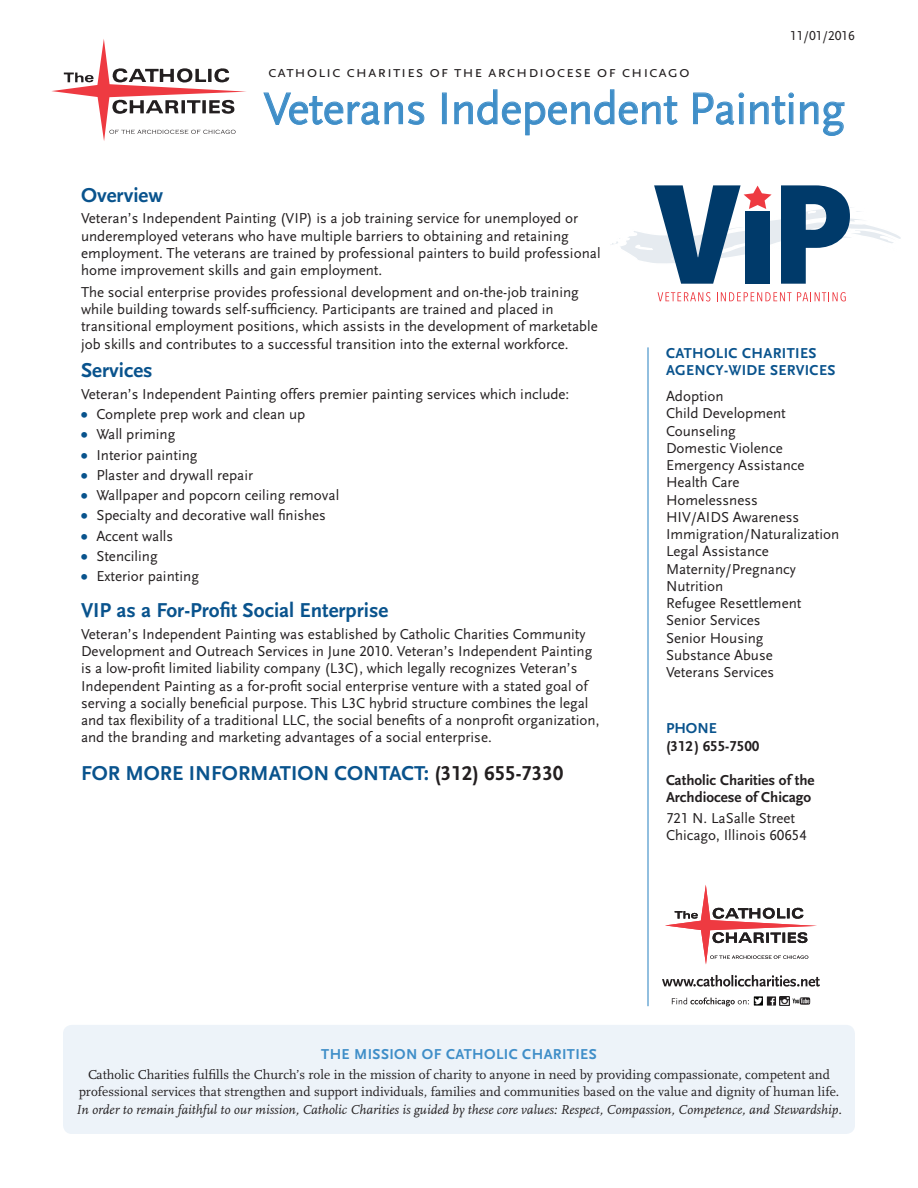
<style>
.page{position:relative;width:918px;height:1188px;background:#fff}
.page>*{position:absolute;margin:0;border:0;box-sizing:border-box;transform-origin:0 0}
.FS_Banner_HEAD-36{font:46.5px "Scala Sans LF";letter-spacing:-.01em;color:#3f8ec8}
.FS_Left-Col_SUBHEAD{font:700 21px "Scala Sans LF";color:#09538d}
.FS_Left-Col_BODY{font:700 21px "Scala Sans LF";color:#09538d}
.t1{font:16.5px "Scala Sans LF Caps";letter-spacing:.05em;color:#231f20}
.FS_Left-Col_BODY-2{font:15px/17.2px "Scala Sans LF";color:#231f20}
.FS_Left-Col_BULLETS{font:15px "Scala Sans LF";color:#231f20}
.t2{font:700 15px/17.2px "Scala Sans LF";color:#231f20}
.t3{font:700 15px/16.5px "Scala Sans LF";letter-spacing:.02em;color:#09538d}
.t4{font:700 15px "Scala Sans LF";letter-spacing:.025em;color:#3f8ec8}
.t5{font:13.5px/17.2px "Scala LF";color:#231f20;text-align:center}
.t6{font:italic 13.5px "Scala LF";color:#231f20}
.t7{font:13.5px "Scala Sans LF";color:#231f20}
.s1{font-weight:700;font-size:18px;color:#09538d}
.s2{color:#231f20}
</style>
<div class="page">
<div style="left:63px;top:1025px;width:792px;height:109px;background:#edf3f9;border-radius:9px"></div>
<hr style="left:647px;top:347px;width:2px;height:659px;background:#3f8ec8">
<div style="left:767px;top:996px;width:9px;height:10px;background:#231f20"></div>
<svg style="left:771px;top:996px;width:39px;height:10px"></svg>
<svg style="left:754px;top:996px;width:9px;height:10px"></svg>
<svg style="left:672px;top:997px;width:90px;height:10px"></svg>
<svg style="left:662px;top:975px;width:158px;height:12px"></svg>
<svg style="left:665px;top:885px;width:152px;height:79px"></svg>
<svg style="left:263px;top:92px;width:162px;height:33px"></svg>
<div style="left:442px;top:93px;width:5px;height:31px;border:1px solid #3f8ec8"></div>
<svg style="left:454px;top:89px;width:224px;height:47px"></svg>
<svg style="left:693px;top:92px;width:51px;height:33px"></svg>
<svg style="left:750px;top:92px;width:44px;height:33px"></svg>
<svg style="left:800px;top:101px;width:45px;height:35px"></svg>
<svg style="left:51px;top:39px;width:195px;height:102px"></svg>
<svg style="left:611px;top:185px;width:290px;height:99px"></svg>
<svg style="left:658px;top:292px;width:52px;height:10px"></svg>
<svg style="left:717px;top:292px;width:129px;height:9px"></svg>
<p class="t7" style="left:790px;top:28px;width:66px">11/01/2016</p>
<p class="t1" style="left:268px;top:63px;width:423px">catholic charities of the archdiocese of chicago</p>
<p class="FS_Banner_HEAD-36" style="left:264px;top:83px;width:583px">Veterans Independent Painting</p>
<p class="FS_Left-Col_BODY" style="left:81px;top:184px;width:84px">Overview</p>
<p class="FS_Left-Col_BODY-2" style="left:81px;top:210px;width:521px">Veteran’s Independent Painting (VIP) is a job training service for unemployed or underemployed veterans who have multiple barriers to obtaining and retaining employment. The veterans are trained by professional painters to build professional home improvement skills and gain employment.</p>
<p class="FS_Left-Col_BODY-2" style="left:81px;top:284px;width:518px">The social enterprise provides professional development and on-the-job training while building towards self-sufficiency. Participants are trained and placed in transitional employment positions, which assists in the development of marketable job skills and contributes to a successful transition into the external workforce.</p>
<p class="FS_Left-Col_BODY" style="left:81px;top:359px;width:73px">Services</p>
<p class="FS_Left-Col_BULLETS" style="left:81px;top:386px;width:490px">Veteran’s Independent Painting offers premier painting services which include:</p>
<p class="FS_Left-Col_BODY-2" style="left:81px;top:406px;width:226px"><span class="s1">•</span> Complete prep work and clean up</p>
<p class="FS_Left-Col_BODY-2" style="left:81px;top:426px;width:96px"><span class="s1">•</span> Wall priming</p>
<p class="FS_Left-Col_BODY-2" style="left:81px;top:446px;width:118px"><span class="s1">•</span> Interior painting</p>
<p class="FS_Left-Col_BODY-2" style="left:81px;top:467px;width:174px"><span class="s1">•</span> Plaster and drywall repair</p>
<p class="FS_Left-Col_BODY-2" style="left:81px;top:487px;width:260px"><span class="s1">•</span> Wallpaper and popcorn ceiling removal</p>
<p class="FS_Left-Col_BODY-2" style="left:81px;top:507px;width:246px"><span class="s1">•</span> Specialty and decorative wall finishes</p>
<p class="FS_Left-Col_BODY-2" style="left:81px;top:527px;width:94px"><span class="s1">•</span> Accent walls</p>
<p class="FS_Left-Col_BODY-2" style="left:81px;top:548px;width:78px"><span class="s1">•</span> Stenciling</p>
<p class="FS_Left-Col_BODY-2" style="left:81px;top:568px;width:119px"><span class="s1">•</span> Exterior painting</p>
<p class="FS_Left-Col_SUBHEAD" style="left:81px;top:599px;width:309px">VIP as a For-Profit Social Enterprise</p>
<p class="FS_Left-Col_BODY-2" style="left:81px;top:626px;width:520px">Veteran’s Independent Painting was established by Catholic Charities Community Development and Outreach Services in June 2010. Veteran’s Independent Painting is a low-profit limited liability company (L3C), which legally recognizes Veteran’s Independent Painting as a for-profit social enterprise venture with a stated goal of serving a socially beneficial purpose. This L3C hybrid structure combines the legal and tax flexibility of a traditional LLC, the social benefits of a nonprofit organization, and the branding and marketing advantages of a social enterprise.</p>
<p class="FS_Left-Col_SUBHEAD" style="left:81px;top:762px;width:484px">FOR MORE INFORMATION CONTACT: <span class="s2">(312) 655-7330</span></p>
<p class="t3" style="left:666px;top:346px;width:171px">CATHOLIC CHARITIES<br>AGENCY-WIDE SERVICES</p>
<p class="FS_Left-Col_BODY-2" style="left:666px;top:388px;width:175px">Adoption<br>Child Development<br>Counseling<br>Domestic Violence<br>Emergency Assistance<br>Health Care<br>Homelessness<br>HIV/AIDS Awareness<br>Immigration/Naturalization<br>Legal Assistance<br>Maternity/Pregnancy<br>Nutrition<br>Refugee Resettlement<br>Senior Services<br>Senior Housing<br>Substance Abuse<br>Veterans Services</p>
<p class="t3" style="left:666px;top:721px;width:52px">PHONE</p>
<p class="t2" style="left:666px;top:738px;width:95px">(312) 655-7500</p>
<p class="t2" style="left:666px;top:772px;width:150px">Catholic Charities of the<br>Archdiocese of Chicago</p>
<p class="FS_Left-Col_BODY-2" style="left:666px;top:809px;width:142px">721 N. LaSalle Street<br>Chicago, Illinois 60654</p>
<p class="t4" style="left:321px;top:1046px;width:277px">THE MISSION OF CATHOLIC CHARITIES</p>
<p class="t5" style="left:79px;top:1066px;width:762px">Catholic Charities fulfills the Church’s role in the mission of charity to anyone in need by providing compassionate, competent and professional services that strengthen and support individuals, families and communities based on the value and dignity of human life.</p>
<p class="t6" style="left:76px;top:1102px;width:767px">In order to remain faithful to our mission, Catholic Charities is guided by these core values: Respect, Compassion, Competence, and Stewardship.</p>
</div>
